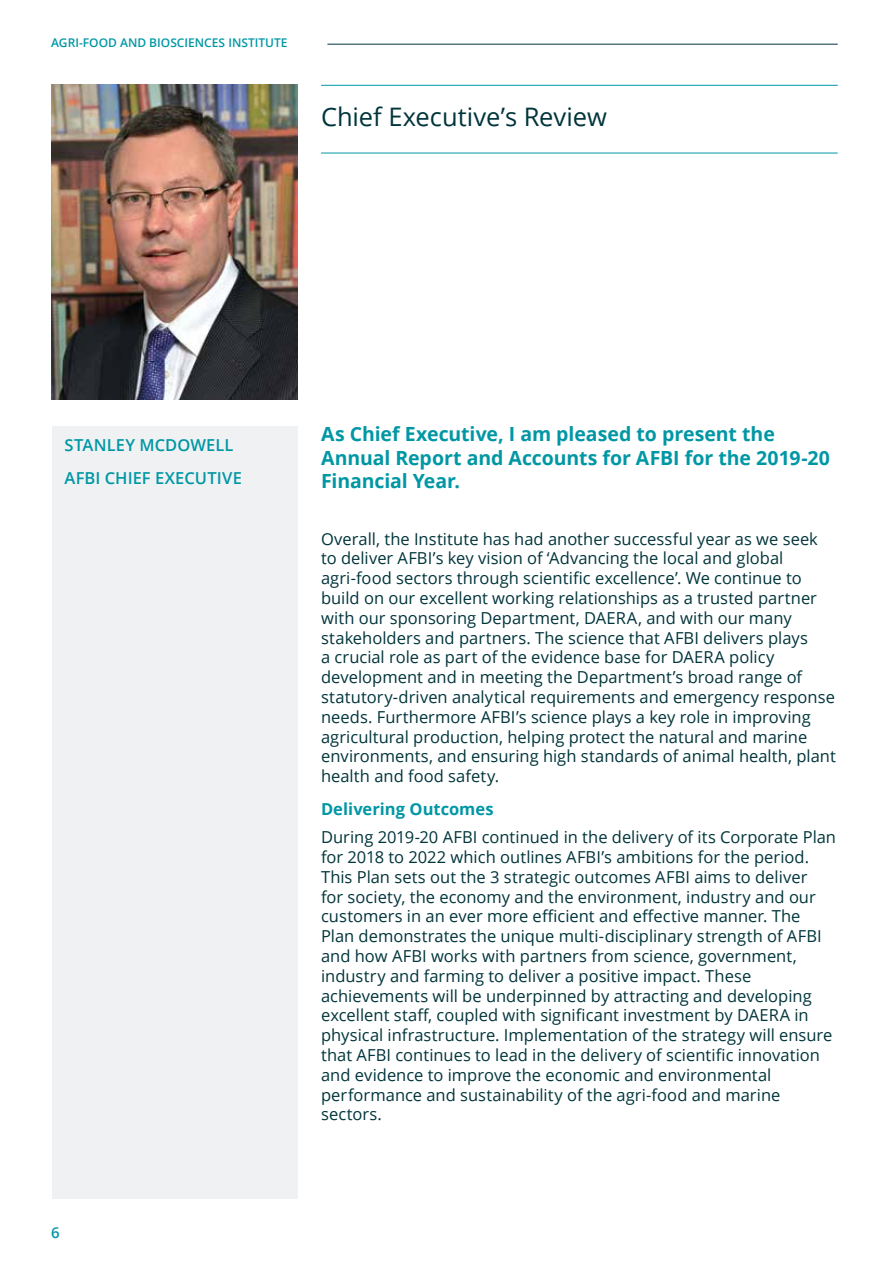
<style>
.page{position:relative;width:893px;height:1263px;background:#fff}
.page>*{position:absolute;margin:0;border:0;box-sizing:border-box;transform-origin:0 0}
.t1{font:25.5px "Open Sans";color:#00353b}
.t2{font:700 19.5px/23.4px "Open Sans";letter-spacing:-.005em;color:#0097a5}
.t3{font:16.5px/19.8px "Open Sans";color:#00353b}
.t4{font:600 16.5px/32.5px "Open Sans";letter-spacing:.005em;color:#0097a5}
.t5{font:700 16.5px "Open Sans";color:#0097a5}
.t6{font:600 15px "Open Sans";color:#0097a5}
.t7{font:600 12px "Open Sans";color:#0097a5}
</style>
<div class="page">
<hr style="left:327px;top:44px;width:511px;height:1px;background:#00353b">
<div style="left:52px;top:426px;width:245px;height:773px;background:#f0f1f2"></div>
<img style="left:52px;top:85px;width:245px;height:314px">
<hr style="left:321px;top:85px;width:517px;height:1px;background:#0097a5">
<hr style="left:321px;top:153px;width:517px;height:1px;background:#0097a5">
<p class="t7" style="left:51px;top:35px;width:238px">AGRI-FOOD AND BIOSCIENCES INSTITUTE</p>
<h1 class="t1" style="left:321px;top:99px;width:287px">Chief Executive’s Review</h1>
<p class="t4" style="left:65px;top:429px;width:179px">STANLEY MCDOWELL<br>AFBI CHIEF EXECUTIVE</p>
<p class="t6" style="left:51px;top:1222px;width:10px">6</p>
<p class="t2" style="left:321px;top:422px;width:510px">As Chief Executive, I am pleased to present the<br>Annual Report and Accounts for AFBI for the 2019-20<br>Financial Year.</p>
<p class="t3" style="left:321px;top:528px;width:516px">Overall, the Institute has had another successful year as we seek to deliver AFBI’s key vision of ‘Advancing the local and global agri-food sectors through scientific excellence’. We continue to build on our excellent working relationships as a trusted partner with our sponsoring Department, DAERA, and with our many stakeholders and partners. The science that AFBI delivers plays<br>a crucial role as part of the evidence base for DAERA policy development and in meeting the Department’s broad range of statutory-driven analytical requirements and emergency response needs. Furthermore AFBI’s science plays a key role in improving agricultural production, helping protect the natural and marine environments, and ensuring high standards of animal health, plant health and food safety.</p>
<p class="t5" style="left:321px;top:797px;width:174px">Delivering Outcomes</p>
<p class="t3" style="left:321px;top:827px;width:516px">During 2019-20 AFBI continued in the delivery of its Corporate Plan for 2018 to 2022 which outlines AFBI’s ambitions for the period.<br>This Plan sets out the 3 strategic outcomes AFBI aims to deliver<br>for society, the economy and the environment, industry and our customers in an ever more efficient and effective manner. The Plan demonstrates the unique multi-disciplinary strength of AFBI and how AFBI works with partners from science, government, industry and farming to deliver a positive impact. These achievements will be underpinned by attracting and developing excellent staff, coupled with significant investment by DAERA in physical infrastructure. Implementation of the strategy will ensure that AFBI continues to lead in the delivery of scientific innovation and evidence to improve the economic and environmental performance and sustainability of the agri-food and marine sectors.</p>
</div>
